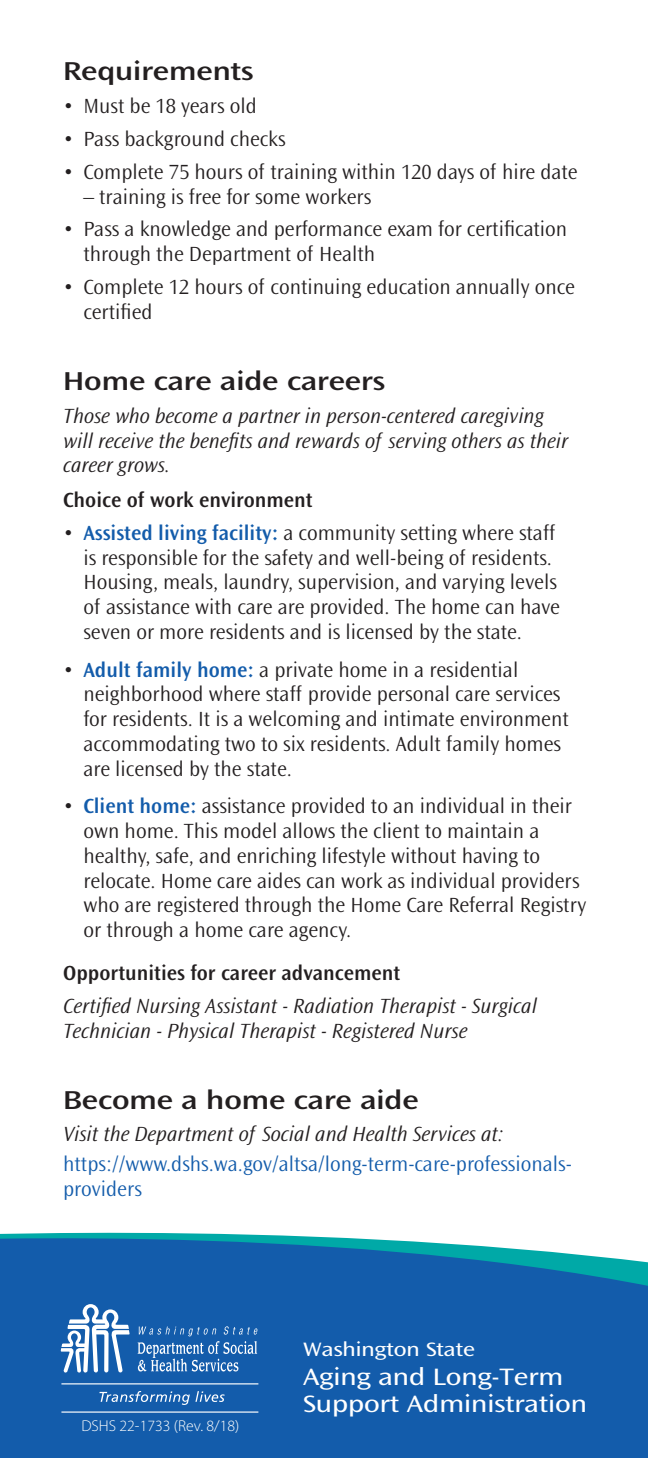
<style>
.page{position:relative;width:648px;height:1458px;background:#fff}
.page>*{position:absolute;margin:0;border:0;box-sizing:border-box;transform-origin:0 0}
.t1{font:600 expanded 27px "Ocean Sans Std";color:#231f20}
.t2{font:expanded 24.75px/27px "Ocean Sans Std";color:#fff}
.t3{font:300 21.38px/24.8px "Ocean Sans Std";color:#231f20}
.t4{font:italic 300 21.38px/24.8px "Ocean Sans Std";color:#231f20}
.t5{font:300 21.38px/24.8px "Ocean Sans Std";color:#135cab}
.t6{font:600 21.38px "Ocean Sans Std";color:#231f20}
.t7{font:expanded 20.25px "Ocean Sans Std";color:#fff}
.t8{font:300 15.75px "Myriad Pro";color:#fff}
.s1{font-weight:600;color:#135cab}
</style>
<div class="page">
<div style="left:0;top:1287px;width:648px;height:171px;background:#135cab"></div>
<svg style="left:0;top:1232px;width:648px;height:122px"></svg>
<svg style="left:138px;top:1326px;width:120px;height:46px"></svg>
<svg style="left:61px;top:1304px;width:69px;height:69px"></svg>
<hr style="left:61px;top:1383px;width:197px;height:1px;background:#fff">
<hr style="left:61px;top:1411px;width:197px;height:2px;background:#fff">
<svg style="left:99px;top:1391px;width:126px;height:14px"></svg>
<p class="t1" style="left:63px;top:56px;width:192px">Requirements</p>
<p class="t3" style="left:63px;top:94px;width:195px">• Must be 18 years old</p>
<p class="t3" style="left:63px;top:127px;width:224px">• Pass background checks</p>
<p class="t3" style="left:63px;top:160px;width:516px">• Complete 75 hours of training within 120 days of hire date</p>
<p class="t3" style="left:83px;top:185px;width:289px">– training is free for some workers</p>
<p class="t3" style="left:83px;top:217px;width:485px;text-indent:-20px">• Pass a knowledge and performance exam for certification through the Department of Health</p>
<p class="t3" style="left:83px;top:275px;width:493px;text-indent:-20px">• Complete 12 hours of continuing education annually once certified</p>
<p class="t1" style="left:63px;top:365px;width:323px">Home care aide careers</p>
<p class="t4" style="left:63px;top:404px;width:507px">Those who become a partner in person-centered caregiving will receive the benefits and rewards of serving others as their career grows.</p>
<p class="t6" style="left:63px;top:488px;width:251px">Choice of work environment</p>
<p class="t3" style="left:83px;top:521px;width:478px;text-indent:-20px">• <span class="s1">Assisted living facility:</span> a community setting where staff is responsible for the safety and well-being of residents.<br>Housing, meals, laundry, supervision, and varying levels of assistance with care are provided. The home can have seven or more residents and is licensed by the state.</p>
<p class="t3" style="left:83px;top:658px;width:487px;text-indent:-20px">• <span class="s1">Adult family home:</span> a private home in a residential neighborhood where staff provide personal care services for residents. It is a welcoming and intimate environment accommodating two to six residents. Adult family homes are licensed by the state.</p>
<p class="t3" style="left:83px;top:794px;width:505px;text-indent:-20px">• <span class="s1">Client home:</span> assistance provided to an individual in their own home. This model allows the client to maintain a healthy, safe, and enriching lifestyle without having to relocate. Home care aides can work as individual providers who are registered through the Home Care Referral Registry or through a home care agency.</p>
<p class="t6" style="left:63px;top:961px;width:339px">Opportunities for career advancement</p>
<p class="t4" style="left:63px;top:994px;width:475px">Certified Nursing Assistant - Radiation Therapist - Surgical<br>Technician - Physical Therapist - Registered Nurse</p>
<p class="t1" style="left:63px;top:1084px;width:357px">Become a home care aide</p>
<p class="t4" style="left:63px;top:1122px;width:442px">Visit the Department of Social and Health Services at:</p>
<p class="t5" style="left:63px;top:1152px;width:510px">https://www.dshs.wa.gov/altsa/long-term-care-professionals&shy;providers</p>
<p class="t8" style="left:81px;top:1417px;width:159px">DSHS 22-1733 (Rev. 8/18)</p>
<p class="t7" style="left:303px;top:1338px;width:173px">Washington State</p>
<p class="t2" style="left:303px;top:1364px;width:286px">Aging and Long-Term<br>Support Administration</p>
</div>
